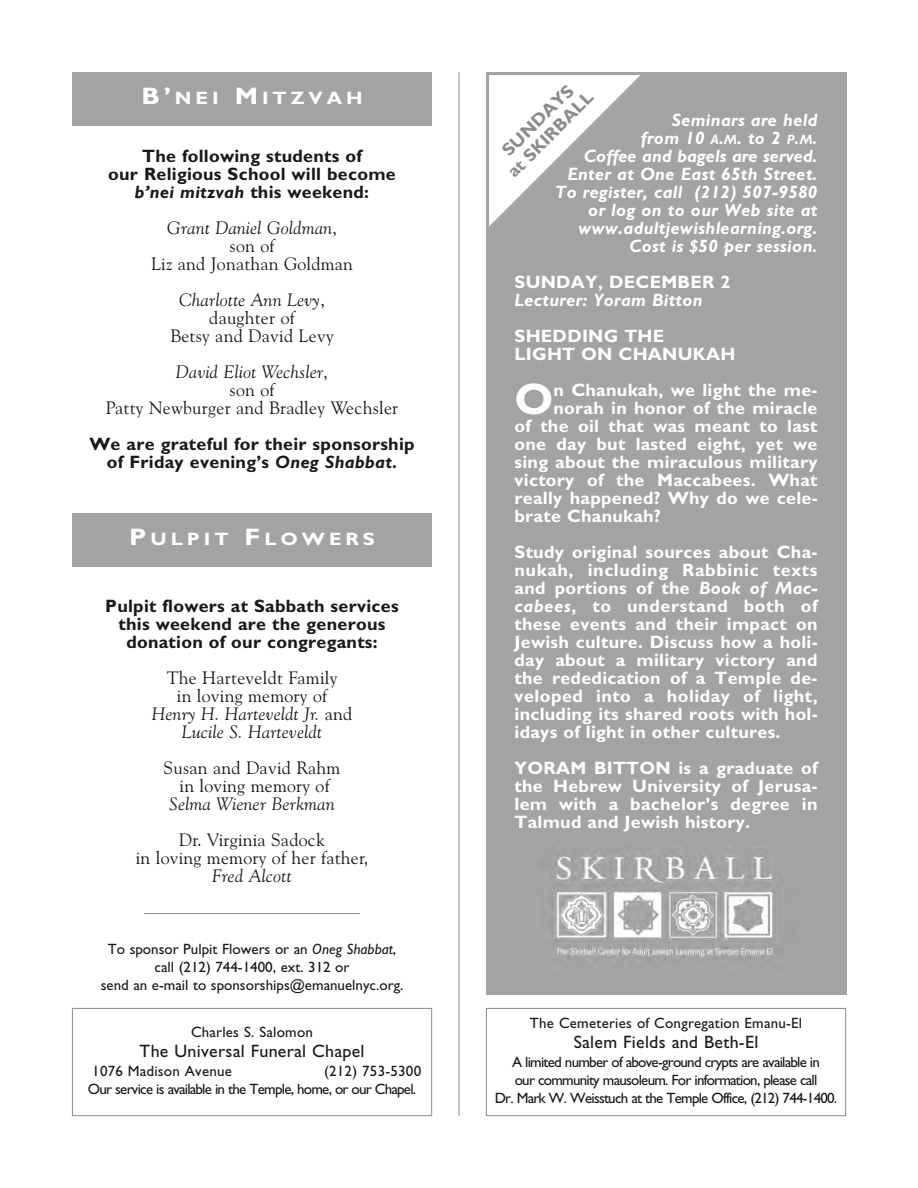
<style>
.page{position:relative;width:918px;height:1188px;background:#fff}
.page>*{position:absolute;margin:0;border:0;box-sizing:border-box;transform-origin:0 0}
.t1{font:700 44.4px "Gill Sans";color:#fff}
.t2{font:700 18px/18px "Gill Sans";letter-spacing:.015em;color:#fff;text-align:justify}
.t3{font:18px/18px "Goudy Old Style BT";letter-spacing:.015em;color:#191919;text-align:center}
.t4{font:700 18px/18px "Gill Sans";letter-spacing:.015em;color:#191919;text-align:center}
.t5{font:italic 700 18px/18px "Gill Sans";letter-spacing:.015em;color:#fff;text-align:right}
.t6{font:18px "Gill Sans";letter-spacing:.015em;color:#191919}
.t7{font:italic 18px "Goudy Old Style BT";letter-spacing:.015em;color:#191919}
.t8{font:700 18px "Gill Sans";letter-spacing:.2em;color:#fff;scale:1.1 1}
.t9{font:700 18px "Gill Sans";color:#8c8c8c}
.t10{font:15px/18px "Gill Sans";letter-spacing:-.05em;color:#191919}
.t11{font:15px/18px "Gill Sans";color:#191919;text-align:center}
.t12{font:15px "Gill Sans";letter-spacing:.015em;color:#191919}
.s1{font-size:24px}
.s2{font-style:italic}
.s3{font-size:13.5px}
</style>
<div class="page">
<hr style="left:459px;top:72px;width:1px;height:1044px;background:#8c8c8c">
<div style="left:72px;top:513px;width:360px;height:54px;background:#a3a3a3"></div>
<div style="left:72px;top:1008px;width:360px;height:108px;border:1px solid #8c8c8c"></div>
<div style="left:486px;top:1008px;width:360px;height:108px;border:1px solid #8c8c8c"></div>
<div style="left:72px;top:72px;width:360px;height:54px;background:#a3a3a3"></div>
<div style="left:486px;top:72px;width:360px;height:923px;background:#a3a3a3"></div>
<img style="left:555px;top:846px;width:219px;height:113px">
<svg style="left:489px;top:75px;width:151px;height:151px"></svg>
<hr style="left:144px;top:913px;width:216px;height:1px;background:#8c8c8c">
<p class="t8" style="left:141px;top:88px;width:203px"><span class="s1">B’</span>NEI <span class="s1">M</span>ITZVAH</p>
<p class="t4" style="left:108px;top:147px;width:289px">The following students of<br>our Religious School will become <span class="s2">b’nei mitzvah</span> this weekend:</p>
<p class="t3" style="left:151px;top:219px;width:203px"><span class="s2">Grant Daniel Goldman</span>,<br>son of<br>Liz and Jonathan Goldman</p>
<p class="t3" style="left:170px;top:291px;width:165px"><span class="s2">Charlotte Ann Levy</span>, daughter of<br>Betsy and David Levy</p>
<p class="t3" style="left:106px;top:363px;width:294px"><span class="s2">David Eliot Wechsler</span>,<br>son of<br>Patty Newburger and Bradley Wechsler</p>
<p class="t4" style="left:89px;top:435px;width:327px">We are grateful for their sponsorship of Friday evening’s <span class="s2">Oneg Shabbat</span>.</p>
<p class="t8" style="left:129px;top:529px;width:225px"><span class="s1">P</span>ULPIT <span class="s1">F</span>LOWERS</p>
<p class="t4" style="left:105px;top:597px;width:295px">Pulpit flowers at Sabbath services this weekend are the generous donation of our congregants:</p>
<p class="t3" style="left:152px;top:669px;width:202px">The Harteveldt Family<br>in loving memory of<br><span class="s2">Henry H. Harteveldt Jr.</span> and<br><span class="s2">Lucile S. Harteveldt</span></p>
<p class="t3" style="left:164px;top:759px;width:178px">Susan and David Rahm in loving memory of</p>
<p class="t7" style="left:169px;top:793px;width:167px">Selma Wiener Berkman</p>
<p class="t3" style="left:136px;top:831px;width:234px">Dr. Virginia Sadock<br>in loving memory of her father,</p>
<p class="t7" style="left:212px;top:865px;width:81px">Fred Alcott</p>
<p class="t11" style="left:101px;top:940px;width:304px">To sponsor Pulpit Flowers or an <span class="s2">Oneg Shabbat</span>, call (212) 744-1400, ext. 312 or<br>send an e-mail to sponsorships@emanuelnyc.org.</p>
<p class="t12" style="left:191px;top:1023px;width:124px">Charles S. Salomon</p>
<p class="t6" style="left:140px;top:1040px;width:226px">The Universal Funeral Chapel</p>
<p class="t12" style="left:92px;top:1062px;width:141px">1076 Madison Avenue</p>
<p class="t10" style="left:88px;top:1062px;width:335px;text-indent:236px">(212) 753-5300<br>Our service is available in the Temple, home, or our Chapel.</p>
<p class="t9" style="left:498px;top:146px;width:94px;rotate:-45deg">SUNDAYS</p>
<p class="t9" style="left:503px;top:167px;width:115px;rotate:-45deg">at SKIRBALL</p>
<p class="t5" style="left:555px;top:111px;width:264px">Seminars are held<br>from 10 <span class="s3">A</span>.<span class="s3">M</span>. to 2 <span class="s3">P</span>.<span class="s3">M</span>.<br>Coffee and bagels are served.<br>Enter at One East 65th Street.<br>To register, call (212) 507-9580 or log on to our Web site at www.adultjewishlearning.org.<br>Cost is $50 per session.</p>
<p class="t2" style="left:515px;top:273px;width:217px">SUNDAY, DECEMBER 2</p>
<p class="t5" style="left:515px;top:291px;width:190px">Lecturer: Yoram Bitton</p>
<p class="t2" style="left:515px;top:327px;width:222px">SHEDDING THE<br>LIGHT ON CHANUKAH</p>
<h1 class="t1" style="left:515px;top:373px;width:40px">O</h1>
<p class="t2" style="left:554px;top:381px;width:266px">n Chanukah, we light the me-</p>
<p class="t2" style="left:554px;top:399px;width:266px">norah in honor of the miracle</p>
<p class="t2" style="left:515px;top:417px;width:305px">of the oil that was meant to last</p>
<p class="t2" style="left:515px;top:435px;width:305px">one day but lasted eight, yet we</p>
<p class="t2" style="left:515px;top:453px;width:305px">sing about the miraculous military</p>
<p class="t2" style="left:515px;top:471px;width:305px">victory of the Maccabees. What</p>
<p class="t2" style="left:515px;top:489px;width:305px">really happened? Why do we cele-</p>
<p class="t2" style="left:515px;top:507px;width:148px">brate Chanukah?</p>
<p class="t2" style="left:515px;top:543px;width:305px">Study original sources about Cha&shy;nukah, including Rabbinic texts and portions of the <span class="s2">Book of Mac&shy;cabees</span>, to understand both of these events and their impact on Jewish culture. Discuss how a holi&shy;day about a military victory and the rededication of a Temple de&shy;veloped into a holiday of light, including its shared roots with hol&shy;idays of light in other cultures.</p>
<p class="t2" style="left:515px;top:759px;width:305px">YORAM BITTON is a graduate of the Hebrew University of Jerusa&shy;lem with a bachelor’s degree in Talmud and Jewish history.</p>
<p class="t12" style="left:530px;top:1014px;width:274px">The Cemeteries of Congregation Emanu-El</p>
<p class="t6" style="left:574px;top:1031px;width:186px">Salem Fields and Beth-El</p>
<p class="t10" style="left:495px;top:1053px;width:344px;text-align:center">A limited number of above-ground crypts are available in<br>our community mausoleum. For information, please call<br>Dr. Mark W. Weisstuch at the Temple Office, (212) 744-1400.</p>
</div>
